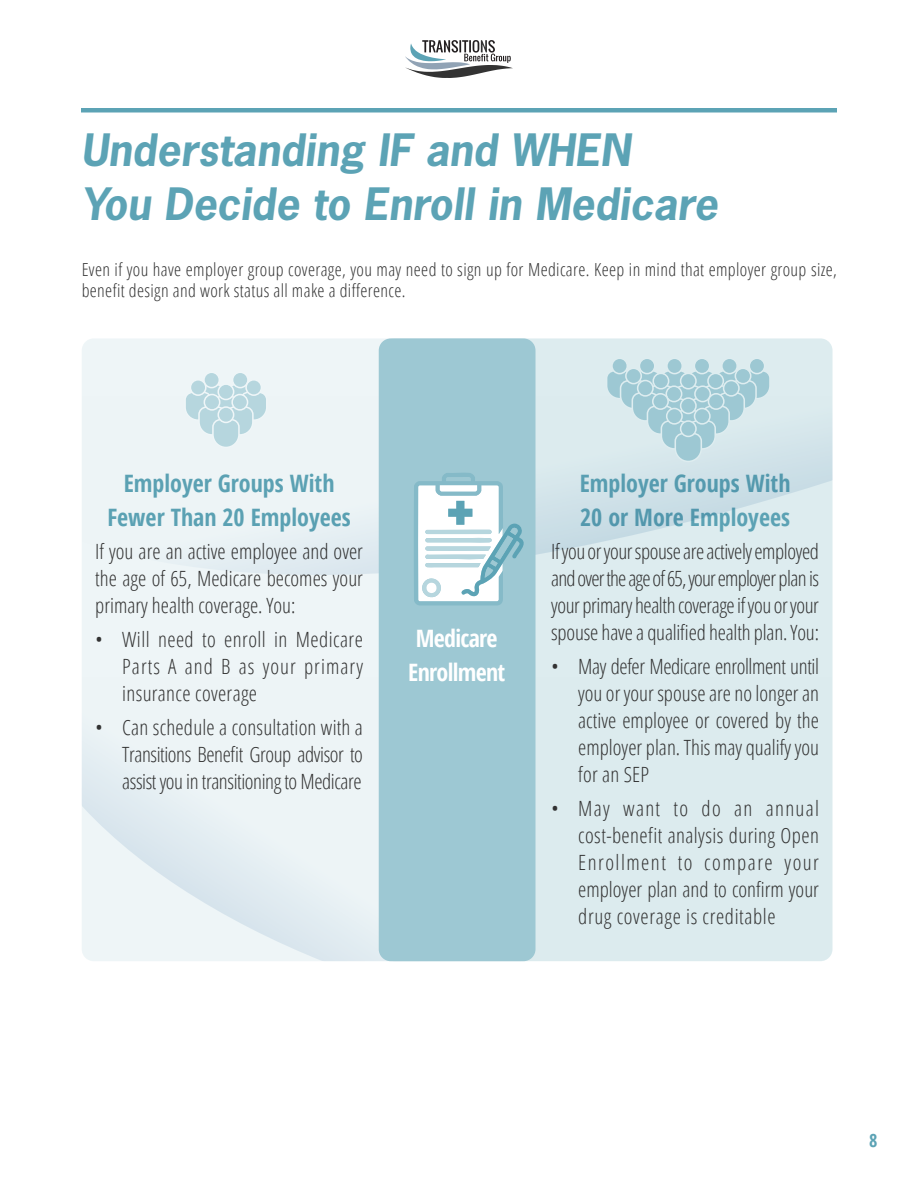
<style>
.page{position:relative;width:918px;height:1188px;background:#fff}
.page>*{position:absolute;margin:0;border:0;box-sizing:border-box;transform-origin:0 0}
.t1{font:italic 700 42px "News Gothic Std";color:#5ca3b5}
.t2{font:700 condensed 24px "Open Sans";color:#5ca3b5}
.t3{font:700 condensed 24px "Open Sans";letter-spacing:-.03em;color:#fff}
.t4{font:300 condensed 21px/27px "Open Sans";color:#333;text-align:justify}
.t5{font:300 condensed 18px/21px "Open Sans";letter-spacing:.02em;color:#333}
.t6{font:700 condensed 18px "Open Sans";color:#5ca3b5}
</style>
<div class="page">
<hr style="left:81px;top:108px;width:756px;height:4px;background:#5ca3b5">
<svg style="left:405px;top:40px;width:108px;height:38px"></svg>
<svg style="left:82px;top:584px;width:750px;height:93px;fill:#ddecef"></svg>
<svg style="left:82px;top:677px;width:750px;height:284px;fill:#dcebee"></svg>
<svg style="left:82px;top:338px;width:750px;height:246px;fill:#e6eff3"></svg>
<div style="left:379px;top:338px;width:157px;height:623px;background:#9dc8d3;border-radius:12px"></div>
<svg style="left:606px;top:357px;width:165px;height:105px"></svg>
<svg style="left:184px;top:371px;width:84px;height:77px"></svg>
<svg style="left:414px;top:473px;width:110px;height:132px"></svg>
<p class="t1" style="left:81px;top:122px;width:551px">Understanding IF and WHEN</p>
<p class="t1" style="left:81px;top:176px;width:638px">You Decide to Enroll in Medicare</p>
<p class="t5" style="left:82px;top:259px;width:757px">Even if you have employer group coverage, you may need to sign up for Medicare. Keep in mind that employer group size, benefit design and work status all make a difference.</p>
<p class="t2" style="left:124px;top:466px;width:212px">Employer Groups With</p>
<p class="t2" style="left:107px;top:500px;width:245px">Fewer Than 20 Employees</p>
<p class="t4" style="left:95px;top:538px;width:269px">If you are an active employee and over the age of 65, Medicare becomes your primary health coverage. You:</p>
<p class="t4" style="left:122px;top:625px;width:242px;text-indent:-27px">• Will need to enroll in Medicare Parts A and B as your primary insurance coverage</p>
<p class="t4" style="left:122px;top:713px;width:242px;text-indent:-27px">• Can schedule a consultation with a Transitions Benefit Group advisor to assist you in transitioning to Medicare</p>
<p class="t3" style="left:416px;top:622px;width:83px">Medicare</p>
<p class="t3" style="left:408px;top:655px;width:98px">Enrollment</p>
<p class="t2" style="left:580px;top:466px;width:212px">Employer Groups With</p>
<p class="t2" style="left:580px;top:500px;width:211px">20 or More Employees</p>
<p class="t4" style="left:551px;top:538px;width:269px">If you or your spouse are actively employed and over the age of 65, your employer plan is your primary health coverage if you or your spouse have a qualified health plan. You:</p>
<p class="t4" style="left:578px;top:652px;width:242px;text-indent:-27px">• May defer Medicare enrollment until you or your spouse are no longer an active employee or covered by the employer plan. This may qualify you for an SEP</p>
<p class="t4" style="left:578px;top:794px;width:242px;text-indent:-27px">• May want to do an annual cost-benefit analysis during Open Enrollment to compare your employer plan and to confirm your drug coverage is creditable</p>
<p class="t6" style="left:869px;top:1128px;width:10px">8</p>
</div>
